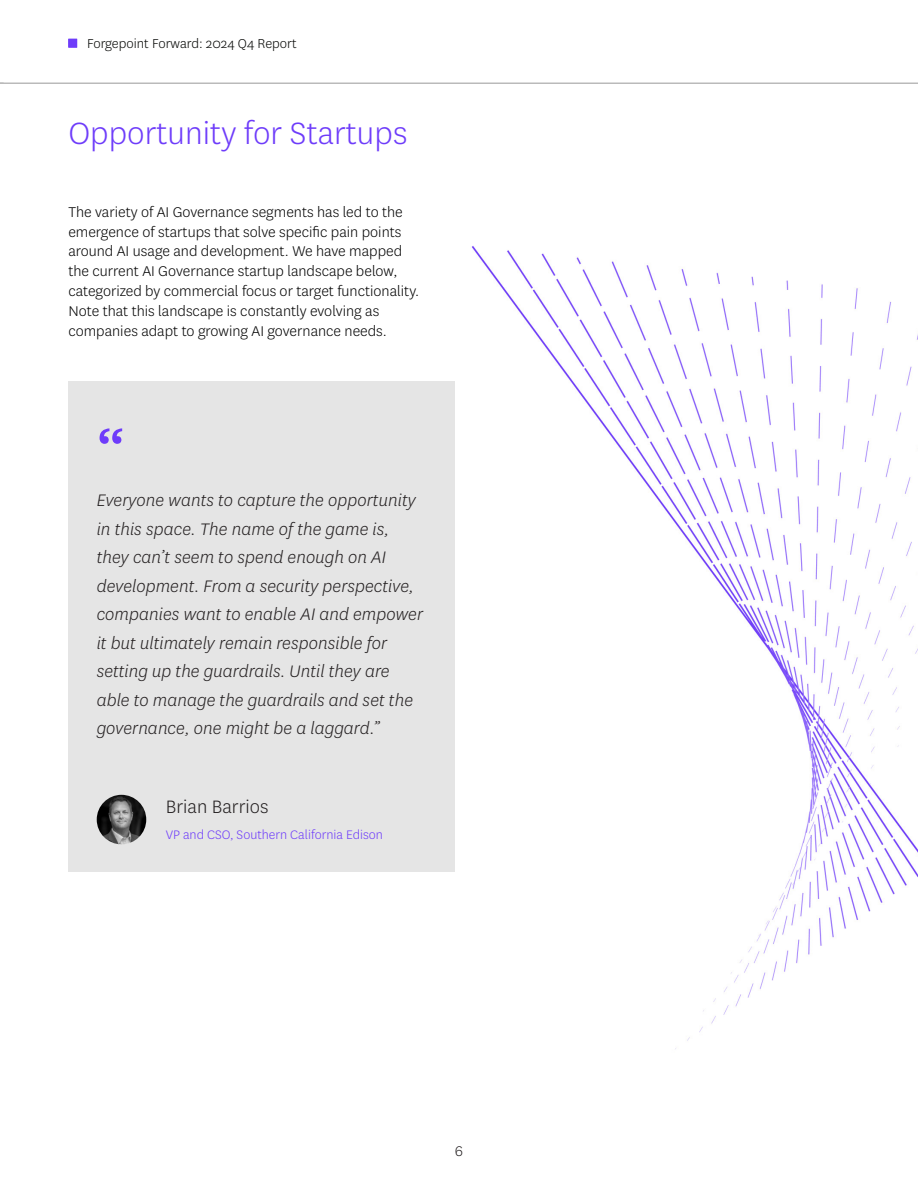
<style>
.page{position:relative;width:918px;height:1188px;background:#fff}
.page>*{position:absolute;margin:0;border:0;box-sizing:border-box;transform-origin:0 0}
.quotes{font:70.5px "National";color:#6e3cfa}
.t1{font:300 36px "National";color:#6e3cfa}
.Quote_H1{font:300 21px "National";color:#231f20}
.quotes-2{font:italic 300 19.5px/28.5px "National";color:#231f20}
.t2{font:300 16.5px/19.8px "National";color:#000}
.t3{font:300 16.5px "National";color:#231f20}
.t4{font:300 15px "National";color:#040503}
.Quote_Subhead{font:300 14.4px "National";color:#6e3cfa}
</style>
<div class="page">
<div style="left:68px;top:39px;width:9px;height:9px;background:#6e3cfa;border:1px solid #6e3cfa"></div>
<hr style="left:0;top:82px;width:918px;height:2px;background:#bababa">
<img style="left:471px;top:246px;width:447px;height:803px">
<div style="left:68px;top:381px;width:387px;height:491px;background:#e5e5e5"></div>
<img style="left:97px;top:795px;width:49px;height:49px;border-radius:25px">
<p class="t4" style="left:87px;top:34px;width:211px">Forgepoint Forward: 2024 Q4 Report</p>
<h1 class="t1" style="left:68px;top:111px;width:341px">Opportunity for Startups</h1>
<p class="t2" style="left:68px;top:201px;width:353px">The variety of AI Governance segments has led to the emergence of startups that solve specific pain points around AI usage and development. We have mapped the current AI Governance startup landscape below, categorized by commercial focus or target functionality.<br>Note that this landscape is constantly evolving as companies adapt to growing AI governance needs.</p>
<p class="quotes" style="left:97px;top:409px;width:30px">“</p>
<p class="quotes-2" style="left:97px;top:486px;width:328px">Everyone wants to capture the opportunity in this space. The name of the game is, they can’t seem to spend enough on AI development. From a security perspective, companies want to enable AI and empower it but ultimately remain responsible for setting up the guardrails. Until they are able to manage the guardrails and set the governance, one might be a laggard.”</p>
<p class="Quote_H1" style="left:166px;top:793px;width:104px">Brian Barrios</p>
<p class="Quote_Subhead" style="left:166px;top:826px;width:219px">VP and CSO, Southern California Edison</p>
<p class="t3" style="left:455px;top:1141px;width:10px">6</p>
</div>
